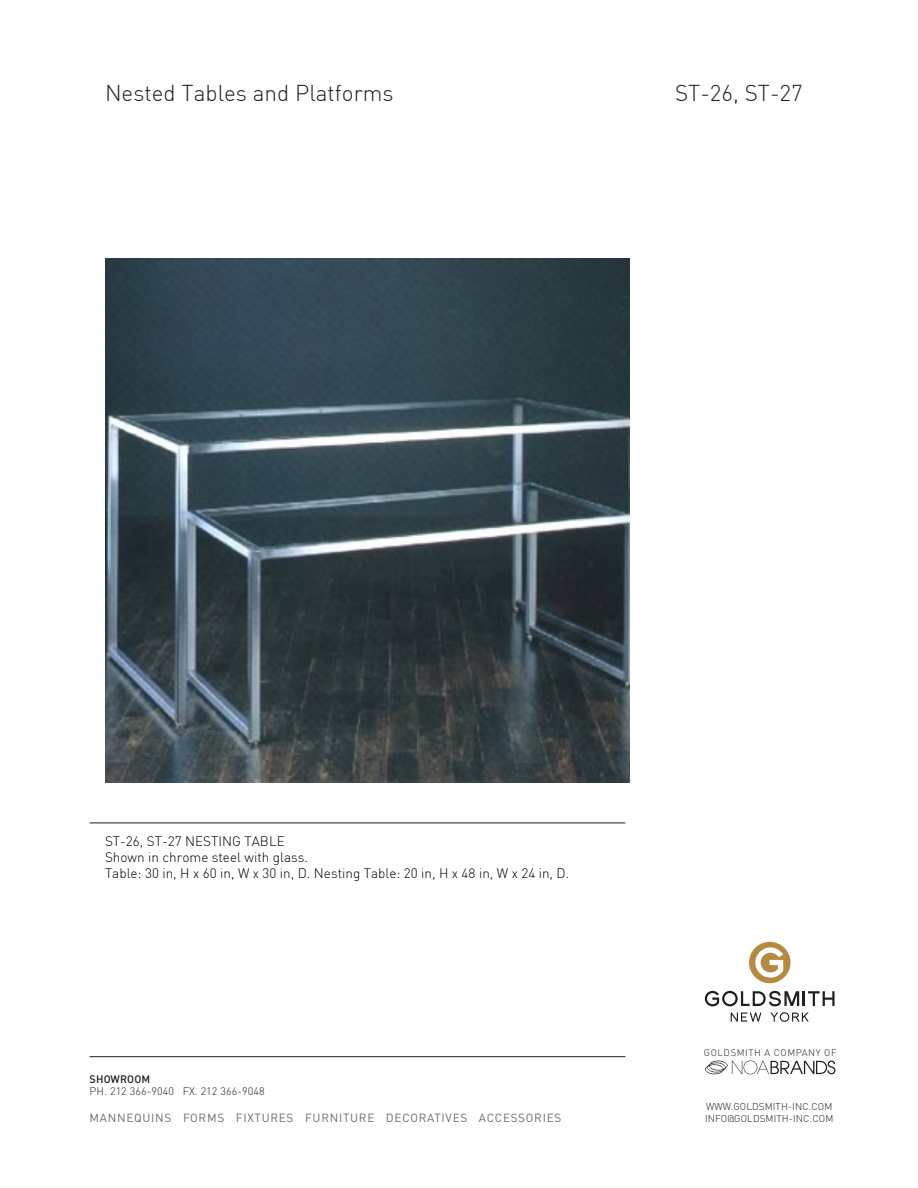
<style>
.page{position:relative;width:918px;height:1188px;background:#fff}
.page>*{position:absolute;margin:0;border:0;box-sizing:border-box;transform-origin:0 0}
.t1{font:300 22.5px "DIN Pro";color:#231f20}
.t2{font:300 13.5px/16.2px "DIN Pro";color:#000}
.t3{font:11.7px "DIN";letter-spacing:.06em;color:#6c6d70}
.t4{font:300 10.8px "DIN";letter-spacing:.01em;color:#231f20}
.t5{font:500 10.8px "DIN";letter-spacing:.01em;color:#231f20}
.t6{font:300 9.75px "DIN";letter-spacing:.01em;color:#231f20}
.t7{font:300 9.6px "DIN";letter-spacing:.06em;color:#231f20}
</style>
<div class="page">
<hr style="left:90px;top:823px;width:535px;height:1px;background:#231f20">
<hr style="left:90px;top:1056px;width:535px;height:1px;background:#231f20">
<div style="left:749px;top:942px;width:42px;height:41px;background:#b68b41;border-radius:50%"></div>
<svg style="left:705px;top:991px;width:130px;height:15px"></svg>
<svg style="left:731px;top:1013px;width:30px;height:9px"></svg>
<svg style="left:770px;top:1012px;width:39px;height:10px"></svg>
<svg style="left:755px;top:947px;width:28px;height:31px"></svg>
<svg style="left:705px;top:1061px;width:130px;height:13px"></svg>
<img style="left:105px;top:258px;width:525px;height:525px">
<h1 class="t1" style="left:105px;top:83px;width:290px">Nested Tables and Platforms</h1>
<h1 class="t1" style="left:675px;top:83px;width:129px">ST-26, ST-27</h1>
<p class="t2" style="left:105px;top:834px;width:466px">ST-26, ST-27 NESTING TABLE<br>Shown in chrome steel with glass.<br>Table: 30 in, H x 60 in, W x 30 in, D. Nesting Table: 20 in, H x 48 in, W x 24 in, D.</p>
<p class="t5" style="left:90px;top:1072px;width:62px">SHOWROOM</p>
<p class="t4" style="left:90px;top:1085px;width:177px">PH. 212 366-9040 FX. 212 366-9048</p>
<p class="t3" style="left:90px;top:1110px;width:473px">MANNEQUINS FORMS FIXTURES FURNITURE DECORATIVES ACCESSORIES</p>
<p class="t7" style="left:704px;top:1047px;width:134px">GOLDSMITH A COMPANY OF</p>
<p class="t6" style="left:706px;top:1100px;width:128px">WWW.GOLDSMITH-INC.COM</p>
<p class="t6" style="left:705px;top:1112px;width:130px">INFO@GOLDSMITH-INC.COM</p>
</div>
